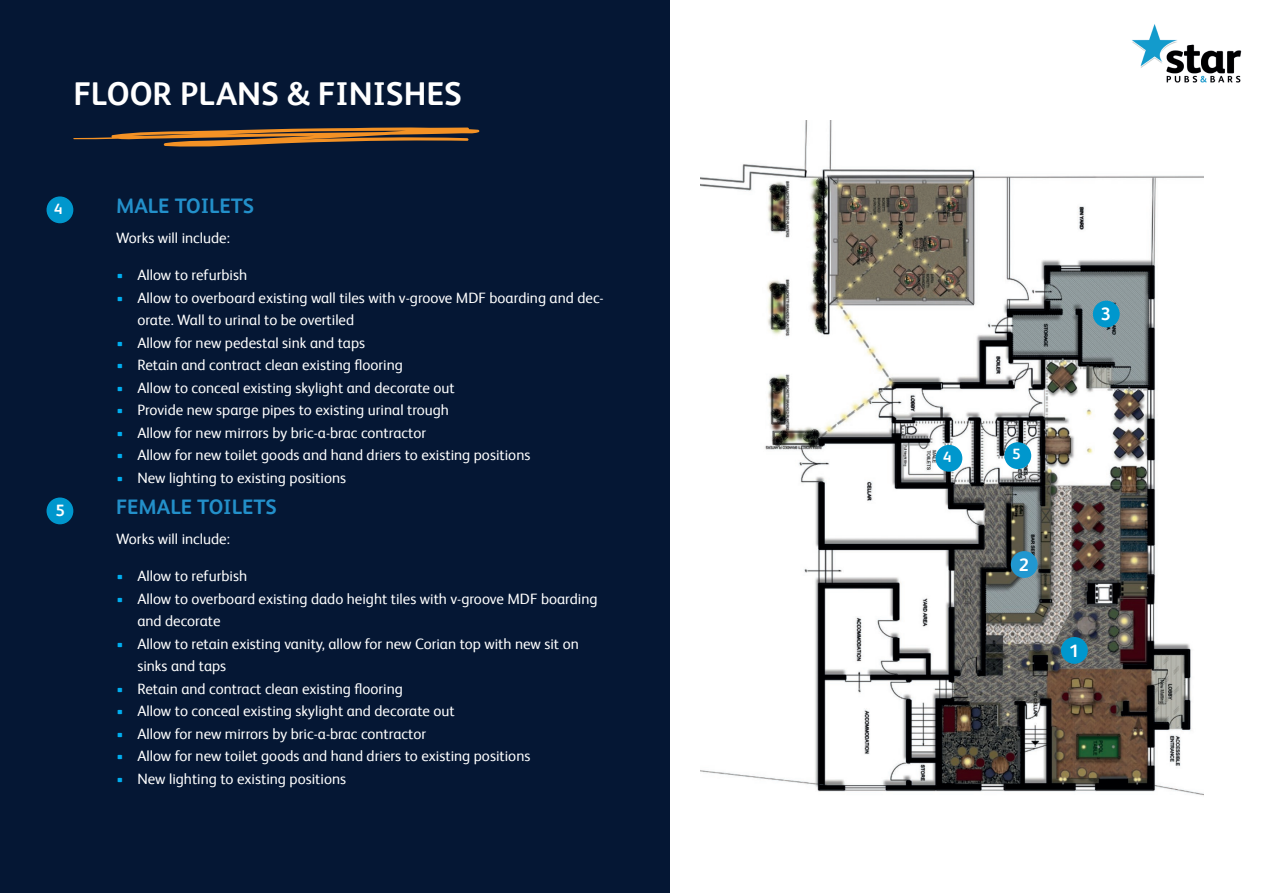
<style>
.page{position:relative;width:1263px;height:893px;background:#fff}
.page>*{position:absolute;margin:0;border:0;box-sizing:border-box;transform-origin:0 0}
.t1{font:700 33px "HEINEKEN Core";color:#fff}
.t2{font:700 21px "HEINEKEN Core";color:#2390ca}
.t3{font:700 18px "HEINEKEN Core";color:#fff}
.t4{font:700 16.5px "HEINEKEN Core";color:#fff}
.t5{font:15px/22.5px "HEINEKEN Core";color:#fff}
.t6{font:700 15px "HEINEKEN Core";color:#fff}
.s1{color:#00aeef}
</style>
<div class="page">
<img style="left:700px;top:120px;width:504px;height:676px">
<img style="left:1132px;top:24px;width:110px;height:59px">
<div style="left:0;top:0;width:669px;height:893px;background:#051734"></div>
<svg style="left:73px;top:127px;width:407px;height:20px"></svg>
<div style="left:1061px;top:637px;width:27px;height:27px;background:#0097cd;border-radius:50%"></div>
<div style="left:1011px;top:551px;width:26px;height:27px;background:#2197d0;border-radius:50%"></div>
<div style="left:1093px;top:301px;width:27px;height:26px;background:#0097cd;border-radius:50%"></div>
<div style="left:47px;top:196px;width:26px;height:27px;background:#0097cd;border-radius:50%"></div>
<div style="left:47px;top:497px;width:26px;height:27px;background:#0097cd;border-radius:50%"></div>
<div style="left:935px;top:445px;width:27px;height:27px;background:#0097cd;border-radius:50%"></div>
<div style="left:1004px;top:442px;width:27px;height:27px;background:#0097cd;border-radius:50%"></div>
<h1 class="t1" style="left:73px;top:71px;width:390px">FLOOR PLANS &amp; FINISHES</h1>
<p class="t6" style="left:54px;top:198px;width:10px">4</p>
<p class="t4" style="left:55px;top:499px;width:11px">5</p>
<h2 class="t2" style="left:116px;top:191px;width:140px">MALE TOILETS</h2>
<p class="t5" style="left:116px;top:225px;width:115px">Works will include:</p>
<p class="t5" style="left:116px;top:263px;width:133px"><span class="s1">•</span> Allow to refurbish</p>
<p class="t5" style="left:137px;top:285px;width:468px;text-indent:-21px"><span class="s1">•</span> Allow to overboard existing wall tiles with v-groove MDF boarding and dec&shy;orate. Wall to urinal to be overtiled</p>
<p class="t5" style="left:116px;top:330px;width:251px"><span class="s1">•</span> Allow for new pedestal sink and taps</p>
<p class="t5" style="left:116px;top:353px;width:288px"><span class="s1">•</span> Retain and contract clean existing flooring</p>
<p class="t5" style="left:116px;top:375px;width:340px"><span class="s1">•</span> Allow to conceal existing skylight and decorate out</p>
<p class="t5" style="left:116px;top:398px;width:334px"><span class="s1">•</span> Provide new sparge pipes to existing urinal trough</p>
<p class="t5" style="left:116px;top:420px;width:312px"><span class="s1">•</span> Allow for new mirrors by bric-a-brac contractor</p>
<p class="t5" style="left:116px;top:443px;width:416px"><span class="s1">•</span> Allow for new toilet goods and hand driers to existing positions</p>
<p class="t5" style="left:116px;top:465px;width:232px"><span class="s1">•</span> New lighting to existing positions</p>
<h2 class="t2" style="left:116px;top:492px;width:162px">FEMALE TOILETS</h2>
<p class="t5" style="left:116px;top:526px;width:115px">Works will include:</p>
<p class="t5" style="left:116px;top:564px;width:133px"><span class="s1">•</span> Allow to refurbish</p>
<p class="t5" style="left:137px;top:586px;width:462px;text-indent:-21px"><span class="s1">•</span> Allow to overboard existing dado height tiles with v-groove MDF boarding and decorate</p>
<p class="t5" style="left:137px;top:631px;width:443px;text-indent:-21px"><span class="s1">•</span> Allow to retain existing vanity, allow for new Corian top with new sit on sinks and taps</p>
<p class="t5" style="left:116px;top:676px;width:288px"><span class="s1">•</span> Retain and contract clean existing flooring</p>
<p class="t5" style="left:116px;top:699px;width:340px"><span class="s1">•</span> Allow to conceal existing skylight and decorate out</p>
<p class="t5" style="left:116px;top:721px;width:312px"><span class="s1">•</span> Allow for new mirrors by bric-a-brac contractor</p>
<p class="t5" style="left:116px;top:744px;width:416px"><span class="s1">•</span> Allow for new toilet goods and hand driers to existing positions</p>
<p class="t5" style="left:116px;top:766px;width:232px"><span class="s1">•</span> New lighting to existing positions</p>
<p class="t3" style="left:1101px;top:301px;width:12px">3</p>
<p class="t6" style="left:943px;top:446px;width:10px">4</p>
<p class="t6" style="left:1012px;top:444px;width:10px">5</p>
<p class="t3" style="left:1019px;top:552px;width:12px">2</p>
<p class="t3" style="left:1069px;top:638px;width:12px">1</p>
</div>
